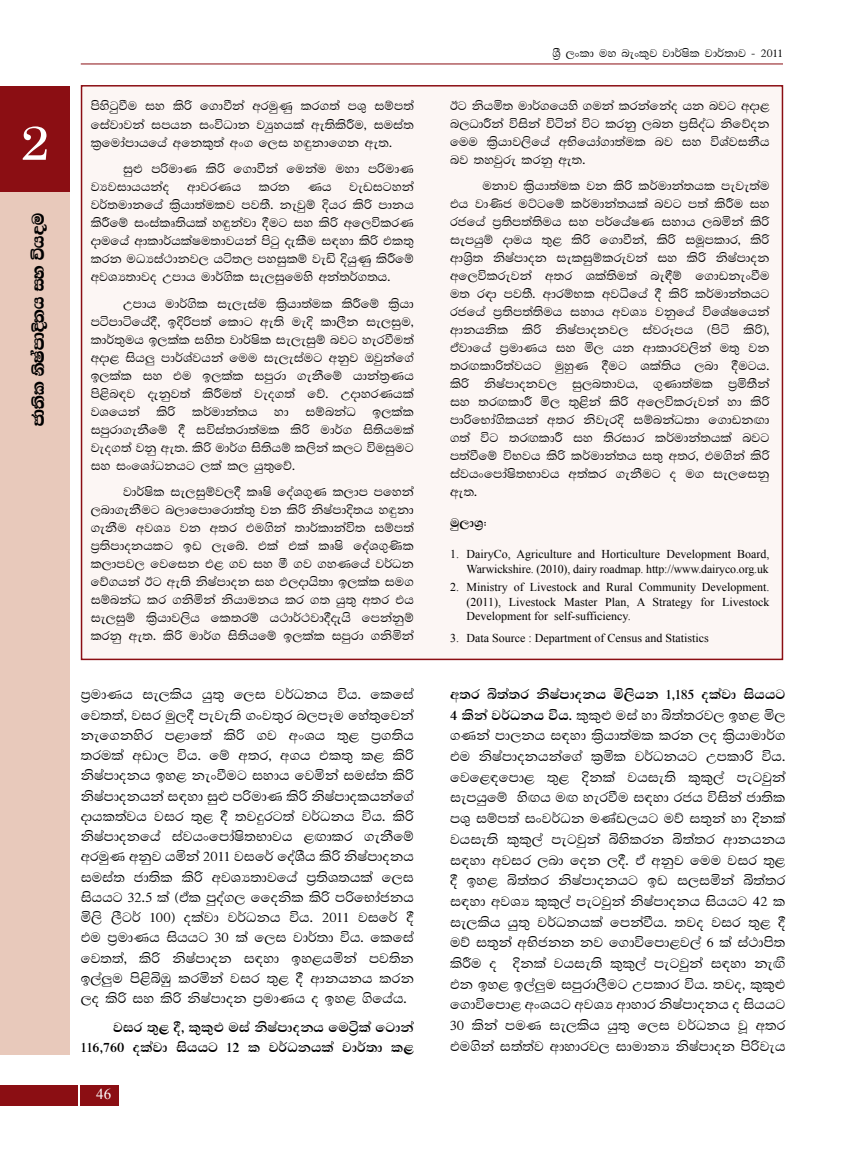
<style>
.page{position:relative;width:864px;height:1161px;background:#fff}
.page>*{position:absolute;margin:0;border:0;box-sizing:border-box;transform-origin:0 0}
.t1{font:55.2px "FM Bindumathix";color:#fff;scale:1.09 1}
.t2{font:18px "FM Samanthax";color:#000}
.t3{font:16.5px/20.7px "Abhaya";color:#000}
.t4{font:700 16.5px/20.2px "Abhaya";color:#000;text-align:right}
.t5{font:15px/18px "Abhaya";color:#000}
.t6{font:700 15px "Abhaya";color:#000}
.t7{font:15px "Times New Roman";color:#fff}
.t8{font:13.5px "Abhaya";color:#000}
.t9{font:12px/14.4px "Times New Roman";color:#000;text-align:right}
.s1{font-weight:700}
</style>
<div class="page">
<hr style="left:81px;top:64px;width:702px;height:1px;background:#8b0e13">
<div style="left:0;top:191px;width:69px;height:864px;background:#e8c9bb"></div>
<div style="left:0;top:86px;width:69px;height:105px;background:#8b0e13"></div>
<div style="left:81px;top:1085px;width:38px;height:20px;background:#8b0e13"></div>
<div style="left:0;top:1085px;width:77px;height:20px;background:#8b0e13"></div>
<div style="left:82px;top:86px;width:700px;height:573px;background:#fcf6f4"></div>
<h1 class="t1" style="left:21px;top:117px;width:27px">2</h1>
<p class="t2" style="left:29px;top:426px;width:214px;rotate:-90deg">cd;sl ksIamdÈ;h iy úhou</p>
<p class="t5" style="left:91px;top:96px;width:327px;line-height:18.6px">msysgqùu iy ls˙ f.dùka wruqKqlr.;a mY= iïm;a fiajdjka imhk ixúOdk jHqyhla we;sls¯u" iuia; l%fudamdhfha wfkl=;a wx. f,i y`≥kdf.k we;'</p>
<p class="t5" style="left:91px;top:160px;width:330px;text-indent:32px">iqΩ m˙udK ls˙ f.dùka fukau uyd m˙udK jHjidhhkao wdjrKh lrk Kh jevigyka jr®;udkfha ls%hd;aulj mj;S' kejqï †hr ls˙ mdkh ls¯fï ixialD;shla y`≥kajd °ug iy ls˙ wf,úlrK ∞ufha wdldr®hlaIu;djhka msgq±lSu i|yd ls˙ tl;= lrk uOHia:dkj, há;, myiqlï jeä †hqKqls¯fï wjYH;djo Wmdh udr®.sl ie,iqfuyswka;r®.;h'</p>
<p class="t5" style="left:91px;top:295px;width:327px;text-indent:32px">Wmdh udr®.sl ie,eiau ls%hd;aul ls¯fï ls%hd mámdáfha°" b†˙m;a fldg we;sue† ld,Sk ie,iqu" ldr®;=uh b,lal iys; jdr®Isl ie,eiqï njg yerùu;a w∞&lt; ishÆ mdr®Yajhka fuu ie,eiaug wkqj Tjqkaf.a b,lal iy tu b,lal imqrd .ekSfï hdka;%Kh ms&lt;sn|j ±kqj;a ls¯u;a jeo.;a fõ' W∞yrKhla jYfhka ls˙ lr®udka;h yd iïnkaO b,lal imqrd.ekSfï ° iúia;rd;aul ls˙ udr®. is;shula jeo.;a jkqwe;' ls˙ udr®. is;shï l,ska l,g úuiqug iy ixfYdaOkhg ,la l, hq;=fõ'</p>
<p class="t5" style="left:91px;top:483px;width:327px;text-indent:32px">jdr®Isl ie,iqïj,° lDIsfoaY.=K l,dm mfyka ,nd.ekSug n,dfmdfrd;a;=jk ls˙ ksIamd†;h y`≥kd .ekSu wjYH jk w;r tu.ska ;dr®ldkaú; iïm;a m%;smdokhlg bv ,efí' tla tla lDIs foaY.=◊l l,dmj, fjfik t&lt; .j iy ó .j .yKfha jr®Ok fõ.hka Bg we;sksIamdok iy M,∞hs;d b,lal iu. iïnkaO lr .ksñka kshdukh lr .; hq;= w;r th ie,iqï ls%hdj,sh fl;rï h:dr®:jd°±hs fmkakqï lrkqwe;' ls˙ udr®. is;shfï b,lal imqrd .ksñka</p>
<p class="t3" style="left:81px;top:685px;width:337px;line-height:20.2px">m%udKh ie,lsh hq;= f,i jr®Okh úh' flfia fj;;a" jir uq,° meje;s.xj;=r n,mEu fya;=fjka kef.kysr m&lt;df;a ls˙ .j wxYh ;=&lt; m%.;sh ;rula wvd, úh' fï w;r" w.h tl;= l&lt; ls˙ ksIamdokh by&lt; kexùug iydh fjñka iuia; ls˙ ksIamdokhka i|yd iqΩ m˙udK ls˙ ksIamdolhkaf.a ∞hl;ajh jir ;=&lt; ° ;j≥rg;a jr®Okh úh' ls˙ ksIamdokfha iajhxfmdaIs;Ndjh &lt;Ûdlr .ekSfï wruqK wkqj hñka 2011 jifr®foaYSh ls˙ ksIamdokh iuia; cd;sl ls˙ wjYH;djfha m%;sY;hla f,i ishhg 32'5 la ^tal mqoa., ffoksl ls˙ m˙fNdackh ñ,s,Sgr® 100&amp; olajd jr®Okh úh' 2011 jifr® ° tu m%udKh ishhg 30 la f,i jdr®;d úh' flfia fj;;a" ls˙ ksIamdok i|yd by&lt;hñka mj;sk b,aÆu ms&lt;sìUqlrñka jir ;=&lt; ° wdkhkh lrk ,o ls˙ iy ls˙ ksIamdok m%udKh o by&lt; .sfhah'</p>
<p class="t4" style="left:81px;top:1017px;width:337px">jir ;=&lt; °" l=l=Ω uia ksIamdokh fuá%la fgdka<br>116"760 olajd ishhg 12 l jr®Okhla jdr®;d l&lt;</p>
<p class="t7" style="left:96px;top:1084px;width:16px">46</p>
<p class="t8" style="left:552px;top:46px;width:232px">YS%,xld uy nexl=j jdr®Isl jdr®;dj - 2011</p>
<p class="t5" style="left:450px;top:97px;width:321px;text-align:justify">Bg kshñ; udr®.fhys.uka lrkafkao hk njg w∞&lt; n,Od¯ka úiska úáka úg lrkq,nk m%isoaO ksfõok fuu ls%hdj,sfha wNsfhda.d;aul nj iy úYajikSh nj ;yjqre lrkqwe;'</p>
<p class="t5" style="left:450px;top:177px;width:330px;text-indent:32px">ukdj ls%hd;aul jk ls˙ lr®udka;hl meje;au th jd◊c uÜgfï lr®udka;hla njg m;a ls¯u iy rcfha m%;sm;a;suh iy mr®fhaIK iydh ,nñka ls˙ iemhqï ∞uh ;=&lt; ls˙ f.dùka" ls˙ iuQmldr" ls˙ wdY%s; ksIamdok ieliqïlrejka iy ls˙ ksIamdok wf,úlrejka w;r Yla;su;a ne£ï f.dvkexùu u; rπ mj;S' wdrïNl wjêfha ° ls˙ lr®udka;hg rcfha m%;sm;a;suh iydh wjYH jkqfha úfYaIfhka wdkhksl ls˙ ksIamdokj, iajrEmh ^msá ls˙&amp;" tajdfha m%udKh iy ñ, hk wdldrj,ska u;= jk ;r`.ld˙;ajhg uqyqK °ug Yla;sh ,nd °ugh' ls˙ ksIamdokj, iq,n;djh" .=Kd;aul m%ñ;Ska iy ;r`.ld¯ ñ, ;=&lt;ska ls˙ wf,úlrejka yd ls˙ md˙fNda.slhka w;r ksjer† iïnkaO;d f.dvk`.d .;a úg ;r`.ld¯ iy ;sridr lr®udka;hla njg m;aùfï úNjh ls˙ lr®udka;h i;= w;r" tu.ska ls˙ iajhxfmdaIs;Ndjh w;alr .ekSug o u. ie,fikq we;'</p>
<p class="t6" style="left:450px;top:515px;width:44px">uq,dY%(</p>
<p class="t9" style="left:450px;top:547px;width:321px">1. DairyCo, Agriculture and Horticulture Development Board,<br>Warwickshire. (2010), dairy roadmap. http://www.dairyco.org.uk</p>
<p class="t9" style="left:467px;top:580px;width:305px;text-align:justify;text-indent:-16px">2. Ministry of Livestock and Rural Community Development. (2011), Livestock Master Plan, A Strategy for Livestock Development for self-sufficiency.</p>
<p class="t9" style="left:450px;top:631px;width:260px">3. Data Source : Department of Census and Statistics</p>
<p class="t3" style="left:450px;top:685px;width:346px"><span class="s1">w;r ì;a;r ksIamdokh ñ,shk 1"185 olajd ishhg 4 lska jr®Okh úh'</span> l=l=Ω uia yd ì;a;rj, by&lt; ñ, .Kka md,kh i|yd l%shd;aul lrk ,o l%shdudr®. tu ksIamdokhkaf.a l%ñl jr®Okhg Wmld˙ úh' fjf&lt;|fmd&lt; ;=&lt; †kla jhie;s l=l=,a megjqka iemhqfï ysÛh uÛ yerùu i|yd rch úiska cd;sl mY=iïm;a ixjr®Ok uKav,hg uõ i;=ka yd †kla jhie;sl=l=,a megjqka ìyslrk ì;a;r wdkhkh i|yd wjir ,nd fok ,°' ta wkqj fuu jir ;=&lt; ° by&lt; ì;a;r ksIamdokhg bv i,iñka ì;a;r i|yd wjYH l=l=,a megjqka ksIamdokh ishhg 42 l ie,lsh hq;= jr®Okhla fmkaùh' ;jo jir ;=&lt; ° uõ i;=ka wNsckk kj f.dúfmd&lt;j,a 6 la ia:dms; ls¯u o †kla jhie;sl=l=,a megjqka i|yd keÛÍ tk by&lt; b,aÆu imqrd,Sug Wmldr úh' ;jo" l=l=Ω f.dúfmd&lt; wxYhg wjYH wdydr ksIamdokh o ishhg 30 lska muK ie,lsh hq;= f,i jr®Okh jQw;r tu.ska i;a;aj wdydrj, idudkH ksIamdok ms˙jeh</p>
</div>
